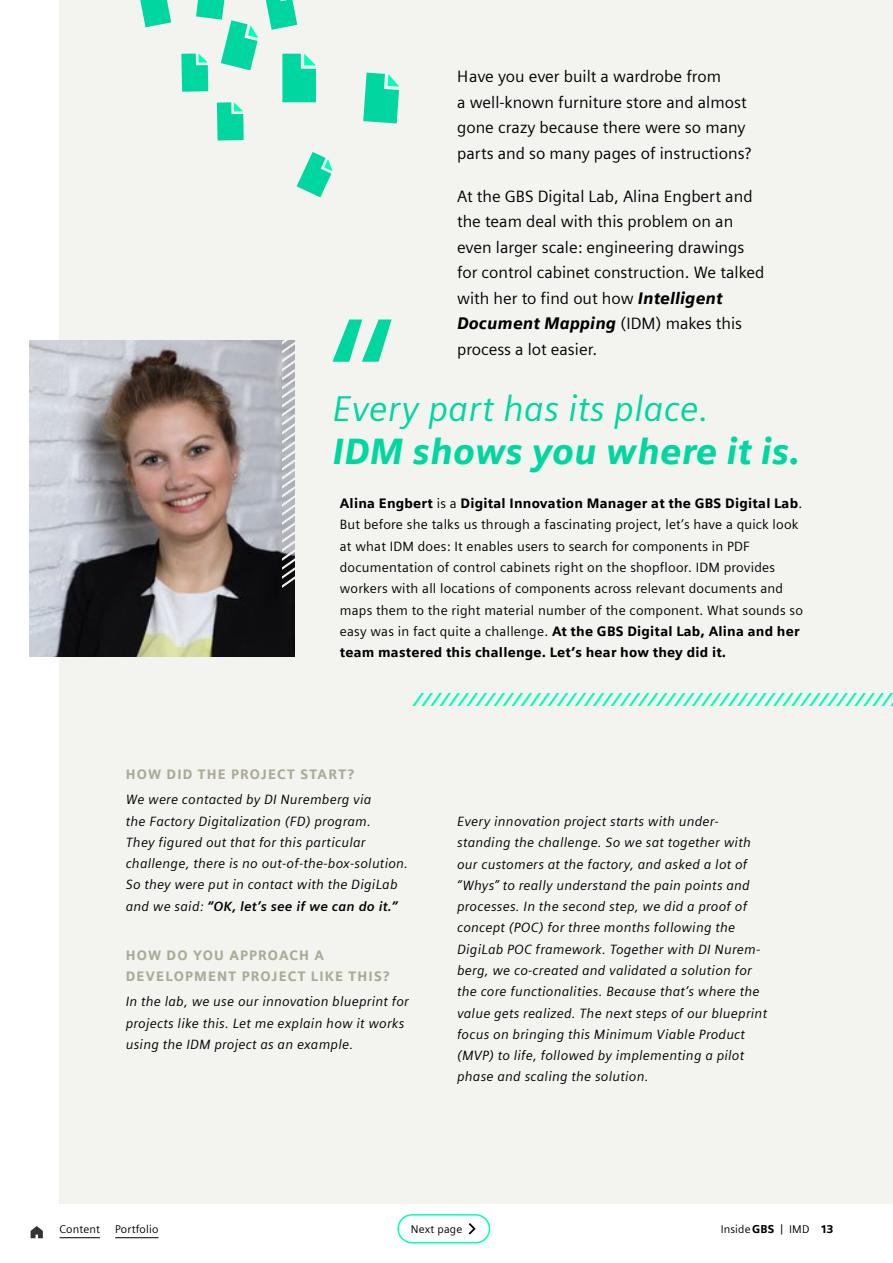
<style>
.page{position:relative;width:893px;height:1263px;background:#fff}
.page>*{position:absolute;margin:0;border:0;box-sizing:border-box;transform-origin:0 0}
.t1{font:italic 36px "Siemens Sans Global";color:#00d7a0}
.t2{font:italic 900 36px "Siemens Sans";color:#00d7a0}
.t3{font:16.5px/25.5px "Siemens Sans Global";color:#000}
.t4{font:italic 900 16.5px "Siemens Sans";color:#000}
.t5{font:italic 13.5px/21.3px "Siemens Sans Global";letter-spacing:.015em;color:#000}
.t6{font:13.5px/21.3px "Siemens Sans Global";letter-spacing:.015em;color:#000}
.t7{font:900 13.5px/21.3px "Siemens Sans";letter-spacing:.015em;color:#000}
.t8{font:900 13.5px/21.3px "Siemens Sans";letter-spacing:.085em;color:#aaaa96}
.t9{font:11.25px "Siemens Sans Global";letter-spacing:.015em;color:#000}
.s1{font-family:"Siemens Sans";font-weight:900;font-style:italic}
.s2{font-family:"Siemens Sans Global";font-weight:400;font-style:normal}
.s3{font-family:"Siemens Sans Global";font-weight:400}
.s4{font-weight:700}
.s5{font-family:"Siemens Sans";font-weight:900}
</style>
<div class="page">
<div style="left:60px;top:0;width:833px;height:1203px;background:#f3f3f0"></div>
<div style="left:397px;top:1214px;width:93px;height:29px;border:2px solid #00ffb9;border-radius:14px"></div>
<svg style="left:469px;top:1223px;width:7px;height:11px"></svg>
<img style="left:30px;top:341px;width:265px;height:316px">
<svg style="left:282px;top:54px;width:34px;height:48px;background:#1adba9"></svg>
<svg style="left:363px;top:73px;width:36px;height:50px;background:#2cddaf"></svg>
<svg style="left:217px;top:102px;width:27px;height:39px"></svg>
<svg style="left:297px;top:152px;width:35px;height:45px"></svg>
<svg style="left:140px;top:0;width:31px;height:27px"></svg>
<svg style="left:266px;top:0;width:31px;height:30px"></svg>
<svg style="left:181px;top:0;width:77px;height:92px"></svg>
<svg style="left:412px;top:693px;width:481px;height:13px"></svg>
<svg style="left:282px;top:341px;width:13px;height:259px"></svg>
<svg style="left:332px;top:319px;width:60px;height:43px"></svg>
<hr style="left:60px;top:1237px;width:40px;height:1px;background:#000">
<hr style="left:115px;top:1237px;width:43px;height:1px;background:#000">
<svg style="left:31px;top:1226px;width:12px;height:12px"></svg>
<p class="t3" style="left:457px;top:64px;width:296px">Have you ever built a wardrobe from<br>a well-known furniture store and almost gone crazy because there were so many parts and so many pages of instructions?</p>
<p class="t3" style="left:457px;top:183px;width:309px">At the GBS Digital Lab, Alina Engbert and the team deal with this problem on an even larger scale: engineering drawings for control cabinet construction. We talked with her to find out how <span class="s1">Intelligent</span></p>
<p class="t4" style="left:457px;top:310px;width:286px">Document Mapping <span class="s2">(IDM) makes this</span></p>
<p class="t3" style="left:457px;top:336px;width:142px">process a lot easier.</p>
<h1 class="t1" style="left:332px;top:387px;width:378px">Every part has its place.</h1>
<h1 class="t2" style="left:332px;top:423px;width:470px">IDM shows you where it is.</h1>
<p class="t7" style="left:340px;top:492px;width:464px">Alina Engbert <span class="s3">is a</span> Digital Innovation Manager at the GBS Digital Lab<span class="s3">.</span></p>
<p class="t6" style="left:340px;top:514px;width:465px">But before she talks us through a fascinating project, let’s have a quick look at what IDM does: It enables users to search for components in PDF documentation of control cabinets right on the shopfloor. IDM provides workers with all locations of components across relevant documents and maps them to the right material number of the component. What sounds so</p>
<p class="t7" style="left:340px;top:620px;width:461px"><span class="s3">easy was in fact quite a challenge.</span> At the GBS Digital Lab, Alina and her team mastered this challenge. Let’s hear how they did it.</p>
<p class="t8" style="left:126px;top:763px;width:230px">HOW DID THE PROJECT START?</p>
<p class="t5" style="left:126px;top:789px;width:284px">We were contacted by DI Nuremberg via<br>the Factory Digitalization (FD) program.<br>They figured out that for this particular challenge, there is no out-of-the-box-solution.<br>So they were put in contact with the DigiLab and we said: <span class="s4">“OK, let’s see if we can do it.”</span></p>
<p class="t8" style="left:126px;top:943px;width:265px">HOW DO YOU APPROACH A<br>DEVELOPMENT PROJECT LIKE THIS?</p>
<p class="t5" style="left:126px;top:991px;width:285px">In the lab, we use our innovation blueprint for projects like this. Let me explain how it works using the IDM project as an example.</p>
<p class="t5" style="left:457px;top:811px;width:312px">Every innovation project starts with under&shy;standing the challenge. So we sat together with our customers at the factory, and asked a lot of “Whys” to really understand the pain points and processes. In the second step, we did a proof of concept (POC) for three months following the DigiLab POC framework. Together with DI Nurem&shy;berg, we co-created and validated a solution for the core functionalities. Because that’s where the value gets realized. The next steps of our blueprint focus on bringing this Minimum Viable Product (MVP) to life, followed by implementing a pilot phase and scaling the solution.</p>
<p class="t9" style="left:60px;top:1223px;width:42px">Content</p>
<p class="t9" style="left:115px;top:1223px;width:45px">Portfolio</p>
<p class="t9" style="left:411px;top:1222px;width:53px">Next page</p>
<p class="t9" style="left:721px;top:1223px;width:114px">Inside<span class="s5">GBS</span> | IMD <span class="s5">13</span></p>
</div>
